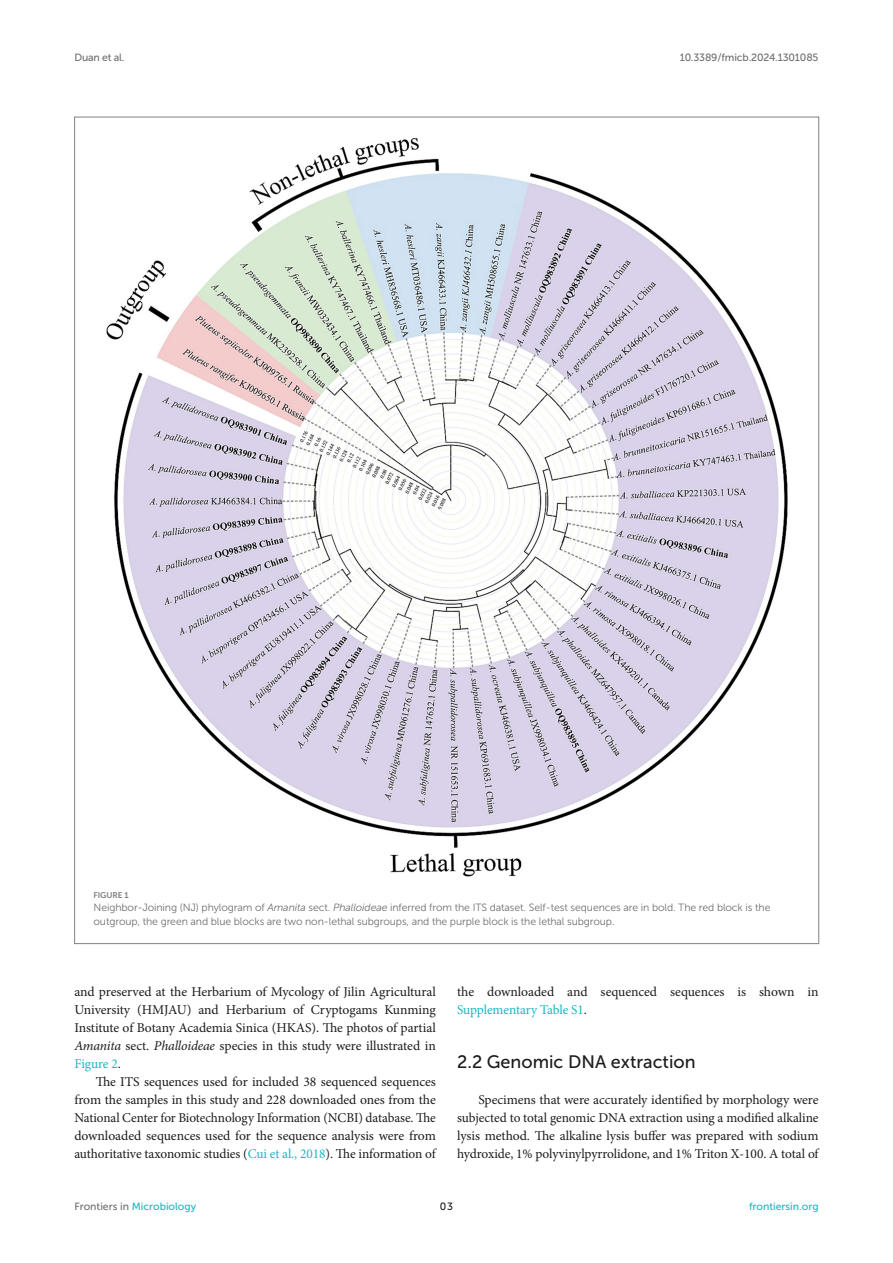
<style>
.page{position:relative;width:893px;height:1263px;background:#fff}
.page>*{position:absolute;margin:0;border:0;box-sizing:border-box;transform-origin:0 0}
.HEAD_2{font:18px "Museo Sans 500";color:#1b1c1b}
.TEXT_FLUSH{font:13.5px/18px "Minion Pro";letter-spacing:-.005em;color:#1b1c1b;text-align:justify}
.TEXT{font:13.5px/18px "Minion Pro";letter-spacing:-.005em;color:#1b1c1b;text-align:justify}
.FIG_LEG{font:10.5px/13.5px "Museo Sans 300";letter-spacing:-.01em;color:#706f70}
.t1{font:10.5px "Museo Sans 500";color:#1db5c3}
.t2{font:10.5px "Museo Sans 500";letter-spacing:-.015em;color:#706f70}
.t3{font:10.5px "Museo Sans 500";color:#1b1c1b}
.FIG_HD{font:8.25px "Museo Sans 700";letter-spacing:-.01em;color:#7e7f7f}
.s1{font-style:italic}
.s2{color:#1db5c3}
.s3{color:#706f70}
</style>
<div class="page">
<img style="left:106px;top:137px;width:682px;height:740px">
<p class="t2" style="left:74px;top:51px;width:51px">Duan et al.</p>
<p class="t2" style="left:680px;top:51px;width:140px">10.3389/fmicb.2024.1301085</p>
<p class="FIG_HD" style="left:94px;top:890px;width:37px">FIGURE 1</p>
<p class="FIG_LEG" style="left:94px;top:901px;width:678px">Neighbor-Joining (NJ) phylogram of <span class="s1">Amanita</span> sect. <span class="s1">Phalloideae</span> inferred from the ITS dataset. Self-test sequences are in bold. The red block is the outgroup, the green and blue blocks are two non-lethal subgroups, and the purple block is the lethal subgroup.</p>
<p class="TEXT_FLUSH" style="left:74px;top:983px;width:363px">and preserved at the Herbarium of Mycology of Jilin Agricultural University (HMJAU) and Herbarium of Cryptogams Kunming Institute of Botany Academia Sinica (HKAS). The photos of partial <span class="s1">Amanita</span> sect. <span class="s1">Phalloideae</span> species in this study were illustrated in <span class="s2">Figure 2</span>.</p>
<p class="TEXT" style="left:74px;top:1073px;width:363px;text-indent:21px">The ITS sequences used for included 38 sequenced sequences from the samples in this study and 228 downloaded ones from the National Center for Biotechnology Information (NCBI) database. The downloaded sequences used for the sequence analysis were from authoritative taxonomic studies (<span class="s2">Cui et al., 2018</span>). The information of</p>
<p class="TEXT" style="left:457px;top:983px;width:363px">the downloaded and sequenced sequences is shown in<br><span class="s2">Supplementary Table S1</span>.</p>
<p class="HEAD_2" style="left:457px;top:1052px;width:240px">2.2 Genomic DNA extraction</p>
<p class="TEXT_FLUSH" style="left:457px;top:1091px;width:363px;text-indent:21px">Specimens that were accurately identified by morphology were subjected to total genomic DNA extraction using a modified alkaline lysis method. The alkaline lysis buffer was prepared with sodium hydroxide, 1% polyvinylpyrrolidone, and 1% Triton X-100. A total of</p>
<p class="t1" style="left:74px;top:1200px;width:123px"><span class="s3">Frontiers in</span> Microbiology</p>
<p class="t3" style="left:440px;top:1200px;width:15px">03</p>
<p class="t1" style="left:749px;top:1200px;width:71px">frontiersin.org</p>
</div>
